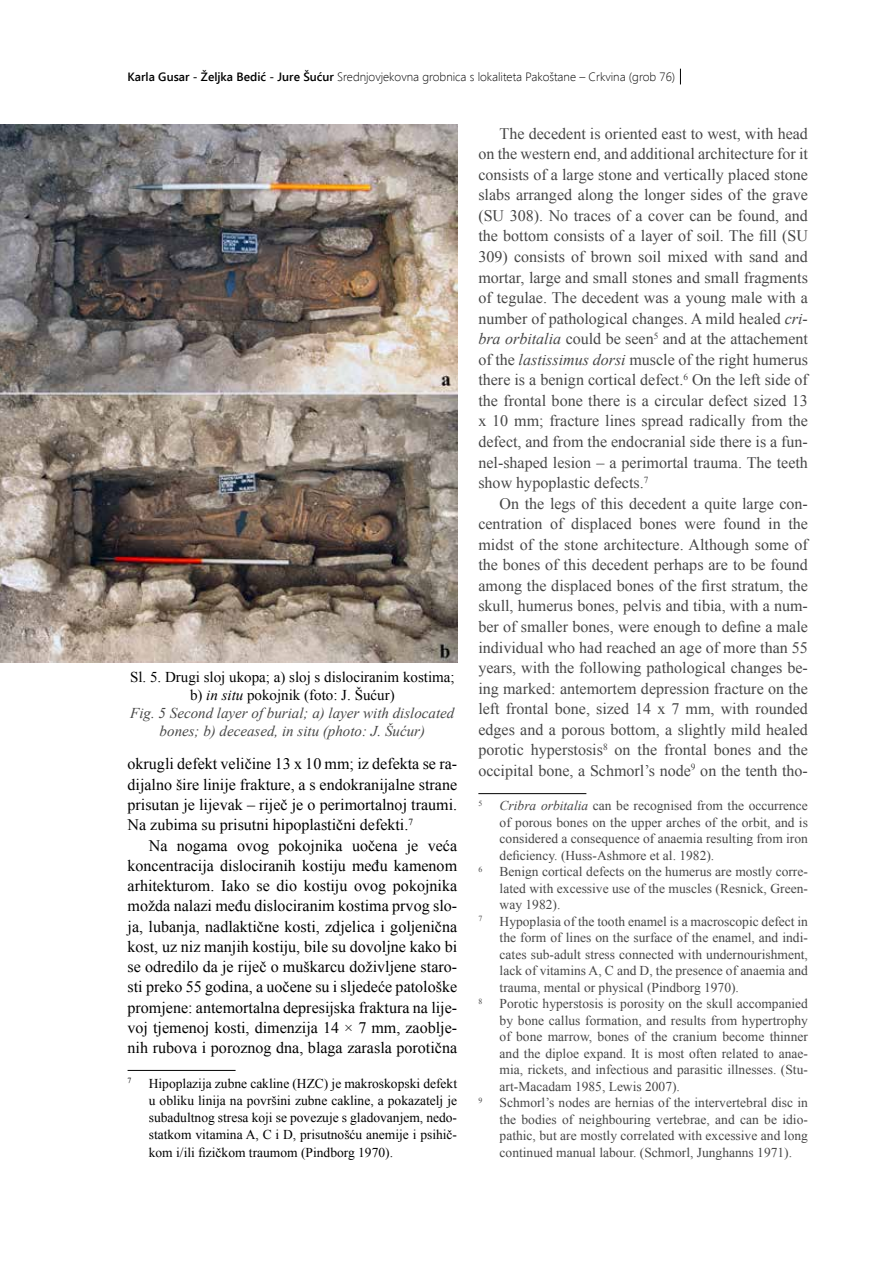
<style>
.page{position:relative;width:893px;height:1263px;background:#fff}
.page>*{position:absolute;margin:0;border:0;box-sizing:border-box;transform-origin:0 0}
.t1{font:16.05px/20.5px "Times New Roman";color:#464646;text-align:justify}
.t2{font:16.05px/20.2px "Times New Roman";color:#000;text-align:justify}
.t3{font:italic 15px/18px "Times New Roman";color:#464646;text-align:center}
.t4{font:13.5px/16.5px "Times New Roman";color:#464646;text-align:justify}
.t5{font:13.5px/17.2px "Times New Roman";color:#000;text-align:justify}
.t6{font:300 12px "Segoe UI";color:#000}
.t7{font:7.8px "Times New Roman";color:#464646}
.t8{font:7.8px "Times New Roman";color:#000}
.s1{font-weight:600}
.s2{font-style:normal;color:#000}
.s3{color:#000}
.s4{font-style:italic}
</style>
<div class="page">
<svg style="left:680px;top:69px;width:1px;height:15px"></svg>
<hr style="left:128px;top:1070px;width:108px;height:1px;background:#000">
<hr style="left:478px;top:793px;width:108px;height:1px;background:#000">
<img style="left:0;top:125px;width:457px;height:538px">
<p class="t6" style="left:128px;top:68px;width:549px"><span class="s1">Karla Gusar - Željka Bedić - Jure Šućur</span> Srednjovjekovna grobnica s lokaliteta Pakoštane – Crkvina (grob 76)</p>
<p class="t3" style="left:130px;top:668px;width:326px"><span class="s2">Sl. 5. Drugi sloj ukopa; a) sloj s dislociranim kostima; b)</span> <span class="s3">in situ</span> <span class="s2">pokojnik (foto: J. Šućur)<br></span>Fig. 5 Second layer of burial; a) layer with dislocated bones; b) deceased, in situ (photo: J. Šućur)</p>
<p class="t2" style="left:128px;top:754px;width:331px">okrugli defekt veličine 13 x 10 mm; iz defekta se ra&shy;dijalno šire linije frakture, a s endokranijalne strane prisutan je lijevak – riječ je o perimortalnoj traumi.<br>Na zubima su prisutni hipoplastični defekti.<sup>7</sup></p>
<p class="t2" style="left:128px;top:835px;width:331px;text-indent:21px">Na nogama ovog pokojnika uočena je veća koncentracija dislociranih kostiju među kamenom arhitekturom. Iako se dio kostiju ovog pokojnika možda nalazi među dislociranim kostima prvog slo&shy;ja, lubanja, nadlaktične kosti, zdjelica i goljenična kost, uz niz manjih kostiju, bile su dovoljne kako bi se odredilo da je riječ o muškarcu doživljene staro&shy;sti preko 55 godina, a uočene su i sljedeće patološke promjene: antemortalna depresijska fraktura na lije&shy;voj tjemenoj kosti, dimenzija 14 × 7 mm, zaoblje&shy;nih rubova i poroznog dna, blaga zarasla porotična</p>
<p class="t8" style="left:128px;top:1075px;width:5px">7</p>
<p class="t5" style="left:149px;top:1074px;width:310px">Hipoplazija zubne cakline (HZC) je makroskopski defekt u obliku linija na površini zubne cakline, a pokazatelj je subadultnog stresa koji se povezuje s gladovanjem, nedo&shy;statkom vitamina A, C i D, prisutnošću anemije i psihič&shy;kom i/ili fizičkom traumom (Pindborg 1970).</p>
<p class="t1" style="left:478px;top:123px;width:331px;text-indent:21px">The decedent is oriented east to west, with head on the western end, and additional architecture for it consists of a large stone and vertically placed stone slabs arranged along the longer sides of the grave (SU 308). No traces of a cover can be found, and the bottom consists of a layer of soil. The fill (SU 309) consists of brown soil mixed with sand and mortar, large and small stones and small fragments of tegulae. The decedent was a young male with a number of pathological changes. A mild healed <span class="s4">cri&shy;bra orbitalia</span> could be seen<sup>5</sup> and at the attachement of the <span class="s4">lastissimus dorsi</span> muscle of the right humerus there is a benign cortical defect.<sup>6</sup> On the left side of the frontal bone there is a circular defect sized 13 x 10 mm; fracture lines spread radically from the defect, and from the endocranial side there is a fun&shy;nel-shaped lesion – a perimortal trauma. The teeth show hypoplastic defects.<sup>7</sup></p>
<p class="t1" style="left:478px;top:493px;width:331px;text-indent:21px">On the legs of this decedent a quite large con&shy;centration of displaced bones were found in the midst of the stone architecture. Although some of the bones of this decedent perhaps are to be found among the displaced bones of the first stratum, the skull, humerus bones, pelvis and tibia, with a num&shy;ber of smaller bones, were enough to define a male individual who had reached an age of more than 55 years, with the following pathological changes be&shy;ing marked: antemortem depression fracture on the left frontal bone, sized 14 x 7 mm, with rounded edges and a porous bottom, a slightly mild healed porotic hyperstosis<sup>8</sup> on the frontal bones and the occipital bone, a Schmorl’s node<sup>9</sup> on the tenth tho-</p>
<p class="t7" style="left:478px;top:798px;width:5px">5</p>
<p class="t4" style="left:500px;top:797px;width:310px"><span class="s4">Cribra orbitalia</span> can be recognised from the occurrence of porous bones on the upper arches of the orbit, and is considered a consequence of anaemia resulting from iron deficiency. (Huss-Ashmore et al. 1982).</p>
<p class="t7" style="left:478px;top:864px;width:5px">6</p>
<p class="t4" style="left:500px;top:863px;width:310px">Benign cortical defects on the humerus are mostly corre&shy;lated with excessive use of the muscles (Resnick, Green&shy;way 1982).</p>
<p class="t7" style="left:478px;top:913px;width:5px">7</p>
<p class="t4" style="left:500px;top:913px;width:310px">Hypoplasia of the tooth enamel is a macroscopic defect in the form of lines on the surface of the enamel, and indi&shy;cates sub-adult stress connected with undernourishment, lack of vitamins A, C and D, the presence of anaemia and trauma, mental or physical (Pindborg 1970).</p>
<p class="t7" style="left:478px;top:996px;width:5px">8</p>
<p class="t4" style="left:500px;top:995px;width:310px">Porotic hyperstosis is porosity on the skull accompanied by bone callus formation, and results from hypertrophy of bone marrow, bones of the cranium become thinner and the diploe expand. It is most often related to anae&shy;mia, rickets, and infectious and parasitic illnesses. (Stu&shy;art-Macadam 1985, Lewis 2007).</p>
<p class="t7" style="left:478px;top:1095px;width:5px">9</p>
<p class="t4" style="left:500px;top:1094px;width:310px">Schmorl’s nodes are hernias of the intervertebral disc in the bodies of neighbouring vertebrae, and can be idio&shy;pathic, but are mostly correlated with excessive and long continued manual labour. (Schmorl, Junghanns 1971).</p>
</div>
